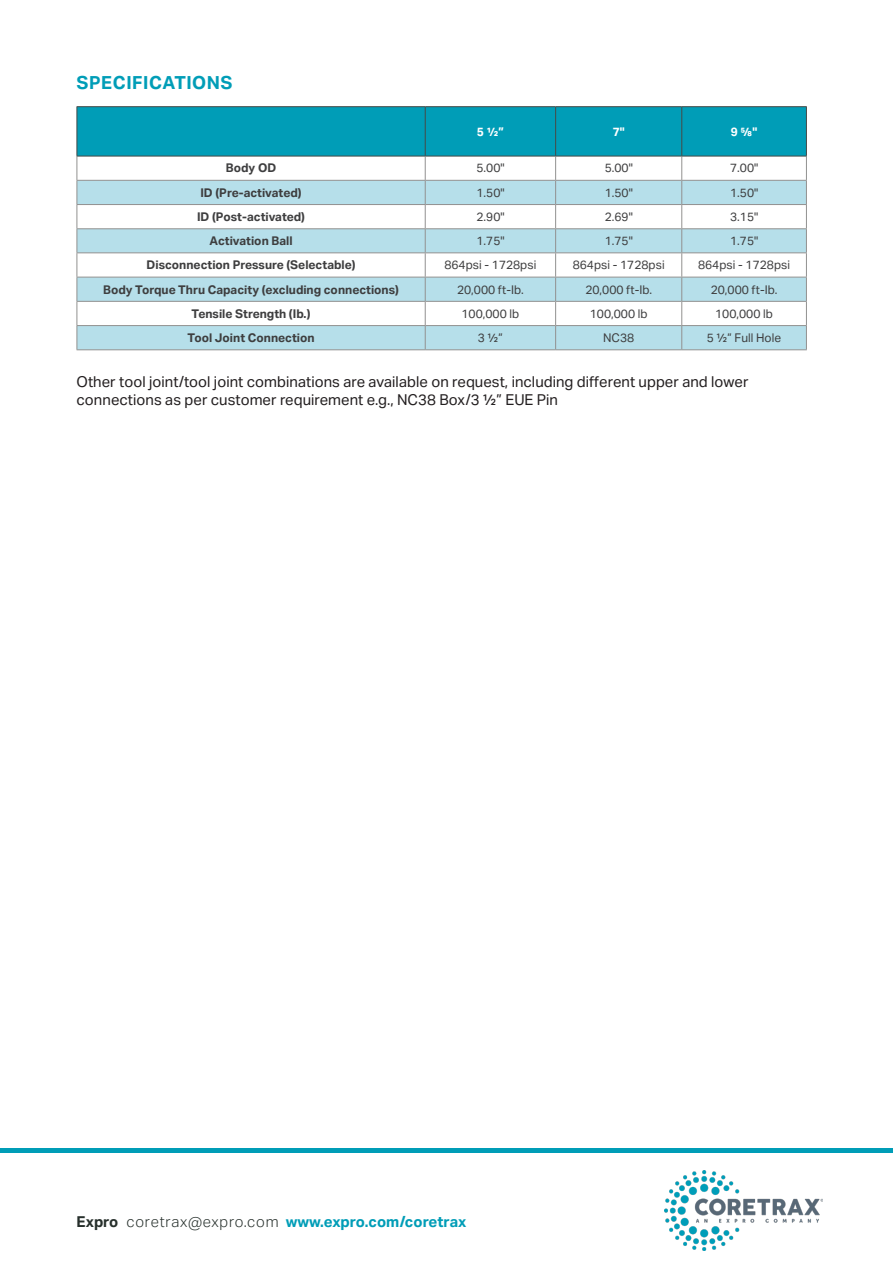
<style>
.page{position:relative;width:893px;height:1263px;background:#fff}
.page>*{position:absolute;margin:0;border:0;box-sizing:border-box;transform-origin:0 0}
.Body{font:700 18px "Aktiv Grotesk";letter-spacing:.03em;color:#009db7}
.Body-2{font:15px/18px "Aktiv Grotesk";color:#231f20}
.t1{font:700 15px "Aktiv Grotesk";color:#009db7}
.Body-3{font:12px "Aktiv Grotesk";color:#3e3e3f}
.Body-4{font:700 12px "Aktiv Grotesk";color:#3e3e3f}
.Body-5{font:700 12px "Aktiv Grotesk";color:#fff}
.s1{color:#27302c}
.s2{font-weight:300;color:#27302c}
</style>
<div class="page">
<img style="left:664px;top:1170px;width:159px;height:81px">
<div style="left:0;top:1148px;width:893px;height:5px;background:#009db7"></div>
<svg style="left:77px;top:107px;width:730px;height:242px"></svg>
<hr style="left:77px;top:349px;width:348px;height:1px;background:#929190">
<hr style="left:425px;top:349px;width:131px;height:1px;background:#929190">
<hr style="left:556px;top:349px;width:126px;height:1px;background:#929190">
<hr style="left:682px;top:349px;width:125px;height:1px;background:#929190">
<hr style="left:77px;top:106px;width:348px;height:1px;background:#464a47">
<hr style="left:77px;top:107px;width:1px;height:49px;background:#464a47">
<hr style="left:425px;top:106px;width:131px;height:1px;background:#464a47">
<hr style="left:425px;top:107px;width:1px;height:49px;background:#464a47">
<hr style="left:556px;top:106px;width:126px;height:1px;background:#464a47">
<hr style="left:555px;top:107px;width:1px;height:49px;background:#464a47">
<hr style="left:682px;top:106px;width:125px;height:1px;background:#464a47">
<hr style="left:681px;top:107px;width:1px;height:49px;background:#464a47">
<hr style="left:806px;top:107px;width:1px;height:49px;background:#464a47">
<hr style="left:77px;top:156px;width:348px;height:1px;background:#464a47">
<hr style="left:425px;top:156px;width:131px;height:1px;background:#464a47">
<hr style="left:556px;top:156px;width:126px;height:1px;background:#464a47">
<hr style="left:682px;top:156px;width:125px;height:1px;background:#464a47">
<p class="Body" style="left:77px;top:73px;width:157px">SPECIFICATIONS</p>
<p class="Body-5" style="left:477px;top:124px;width:28px">5 ½”</p>
<p class="Body-5" style="left:613px;top:124px;width:14px">7"</p>
<p class="Body-5" style="left:731px;top:124px;width:28px">9 ⅝"</p>
<p class="Body-4" style="left:226px;top:161px;width:52px">Body OD</p>
<p class="Body-3" style="left:476px;top:161px;width:30px">5.00"</p>
<p class="Body-3" style="left:605px;top:161px;width:30px">5.00"</p>
<p class="Body-3" style="left:730px;top:161px;width:30px">7.00"</p>
<p class="Body-4" style="left:200px;top:186px;width:103px">ID (Pre-activated)</p>
<p class="Body-3" style="left:476px;top:186px;width:30px">1.50"</p>
<p class="Body-3" style="left:605px;top:186px;width:30px">1.50"</p>
<p class="Body-3" style="left:730px;top:186px;width:30px">1.50"</p>
<p class="Body-4" style="left:197px;top:210px;width:110px">ID (Post-activated)</p>
<p class="Body-3" style="left:476px;top:210px;width:30px">2.90"</p>
<p class="Body-3" style="left:605px;top:210px;width:30px">2.69"</p>
<p class="Body-3" style="left:730px;top:210px;width:30px">3.15"</p>
<p class="Body-4" style="left:210px;top:234px;width:85px">Activation Ball</p>
<p class="Body-3" style="left:476px;top:234px;width:30px">1.75"</p>
<p class="Body-3" style="left:605px;top:234px;width:30px">1.75"</p>
<p class="Body-3" style="left:730px;top:234px;width:30px">1.75"</p>
<p class="Body-4" style="left:147px;top:258px;width:210px">Disconnection Pressure (Selectable)</p>
<p class="Body-3" style="left:444px;top:258px;width:94px">864psi - 1728psi</p>
<p class="Body-3" style="left:573px;top:258px;width:94px">864psi - 1728psi</p>
<p class="Body-3" style="left:698px;top:258px;width:94px">864psi - 1728psi</p>
<p class="Body-4" style="left:103px;top:282px;width:297px">Body Torque Thru Capacity (excluding connections)</p>
<p class="Body-3" style="left:457px;top:282px;width:68px">20,000 ft-Ib.</p>
<p class="Body-3" style="left:585px;top:282px;width:68px">20,000 ft-Ib.</p>
<p class="Body-3" style="left:711px;top:282px;width:68px">20,000 ft-Ib.</p>
<p class="Body-4" style="left:192px;top:307px;width:120px">Tensile Strength (Ib.)</p>
<p class="Body-3" style="left:461px;top:307px;width:59px">100,000 lb</p>
<p class="Body-3" style="left:590px;top:307px;width:59px">100,000 lb</p>
<p class="Body-3" style="left:715px;top:307px;width:59px">100,000 lb</p>
<p class="Body-4" style="left:188px;top:331px;width:129px">Tool Joint Connection</p>
<p class="Body-3" style="left:478px;top:331px;width:27px">3 ½”</p>
<p class="Body-3" style="left:603px;top:331px;width:33px">NC38</p>
<p class="Body-3" style="left:707px;top:331px;width:76px">5 ½” Full Hole</p>
<p class="Body-2" style="left:77px;top:373px;width:673px">Other tool joint/tool joint combinations are available on request, including different upper and lower connections as per customer requirement e.g., NC38 Box/3 ½” EUE Pin</p>
<p class="t1" style="left:77px;top:1213px;width:391px"><span class="s1">Expro</span> <span class="s2">coretrax@expro.com</span> www.expro.com/coretrax</p>
</div>
